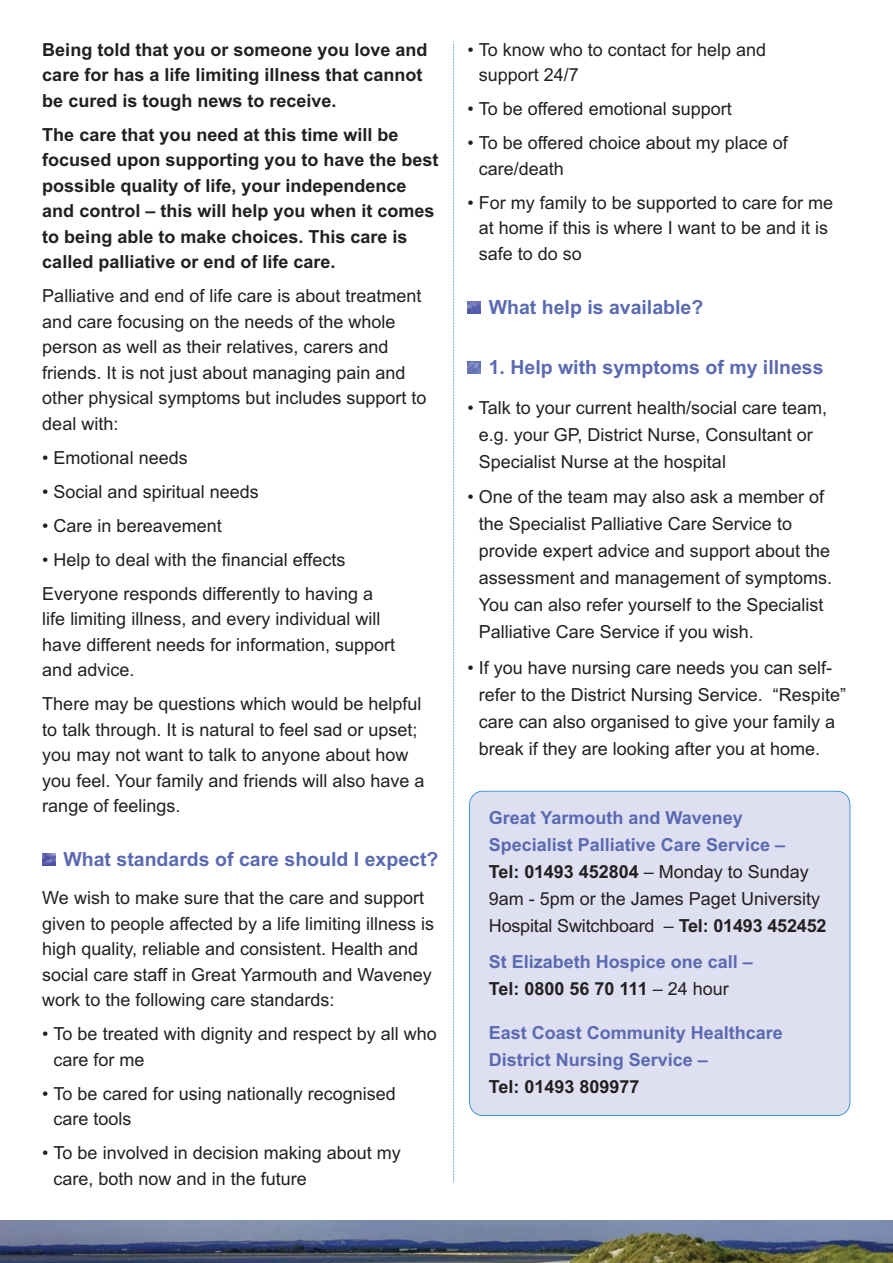
<style>
.page{position:relative;width:893px;height:1263px;background:#fff}
.page>*{position:absolute;margin:0;border:0;box-sizing:border-box;transform-origin:0 0}
.t1{font:700 19.5px "Arial";color:#5a6ab1}
.t2{font:18px/25.5px "Arial";color:#231f20}
.t3{font:700 18px/25.5px "Arial";color:#231f20}
.t4{font:700 18px/27px "Arial";color:#5a6ab1}
.s1{font-weight:700;color:#5a6ab1}
.s2{font-weight:700}
.s3{color:#231f20}
.s4{font-weight:400;color:#231f20}
</style>
<div class="page">
<div style="left:470px;top:792px;width:379px;height:323px;background:#dedff0;border-radius:13px"></div>
<div style="left:469px;top:791px;width:381px;height:325px;border:2px solid #007ac2;border-radius:14px"></div>
<svg style="left:468px;top:361px;width:12px;height:13px"></svg>
<svg style="left:468px;top:301px;width:12px;height:13px"></svg>
<svg style="left:453px;top:42px;width:1px;height:1141px"></svg>
<img style="left:0;top:1220px;width:892px;height:43px">
<svg style="left:42px;top:853px;width:13px;height:13px"></svg>
<p class="t3" style="left:42px;top:38px;width:387px">Being told that you or someone you love and care for has a life limiting illness that cannot be cured is tough news to receive.</p>
<p class="t3" style="left:42px;top:123px;width:398px">The care that you need at this time will be focused upon supporting you to have the best possible quality of life, your independence and control – this will help you when it comes to being able to make choices. This care is called palliative or end of life care.</p>
<p class="t2" style="left:42px;top:285px;width:386px">Palliative and end of life care is about treatment and care focusing on the needs of the whole person as well as their relatives, carers and friends. It is not just about managing pain and other physical symptoms but includes support to deal with:</p>
<p class="t2" style="left:42px;top:446px;width:147px">• Emotional needs</p>
<p class="t2" style="left:42px;top:480px;width:218px">• Social and spiritual needs</p>
<p class="t2" style="left:42px;top:514px;width:181px">• Care in bereavement</p>
<p class="t2" style="left:42px;top:544px;width:332px;line-height:34px">• Help to deal with the financial effects<br>Everyone responds differently to having a</p>
<p class="t2" style="left:42px;top:608px;width:354px">life limiting illness, and every individual will have different needs for information, support and advice.</p>
<p class="t2" style="left:42px;top:693px;width:384px">There may be questions which would be helpful to talk through. It is natural to feel sad or upset; you may not want to talk to anyone about how you feel. Your family and friends will also have a range of feelings.</p>
<p class="t1" style="left:63px;top:852px;width:376px">What standards of care should I expect?</p>
<p class="t2" style="left:42px;top:887px;width:393px">We wish to make sure that the care and support given to people affected by a life limiting illness is high quality, reliable and consistent. Health and social care staff in Great Yarmouth and Waveney work to the following care standards:</p>
<p class="t2" style="left:54px;top:1023px;width:385px;text-indent:-11px">• To be treated with dignity and respect by all who care for me</p>
<p class="t2" style="left:54px;top:1082px;width:344px;text-indent:-11px">• To be cared for using nationally recognised care tools</p>
<p class="t2" style="left:54px;top:1142px;width:349px;text-indent:-11px">• To be involved in decision making about my care, both now and in the future</p>
<p class="t2" style="left:479px;top:38px;width:289px;text-indent:-11px">• To know who to contact for help and support 24/7</p>
<p class="t2" style="left:468px;top:98px;width:266px">• To be offered emotional support</p>
<p class="t2" style="left:479px;top:132px;width:310px;text-indent:-11px">• To be offered choice about my place of care/death</p>
<p class="t2" style="left:479px;top:191px;width:356px;text-indent:-11px">• For my family to be supported to care for me at home if this is where I want to be and it is safe to do so</p>
<p class="t1" style="left:489px;top:300px;width:216px">What help is available?</p>
<p class="t1" style="left:489px;top:360px;width:336px">1. Help with symptoms of my illness</p>
<p class="t2" style="left:479px;top:396px;width:350px;line-height:27px;text-indent:-11px">• Talk to your current health/social care team, e.g. your GP, District Nurse, Consultant or<br>Specialist Nurse at the hospital</p>
<p class="t2" style="left:479px;top:485px;width:355px;line-height:27px;text-indent:-11px">• One of the team may also ask a member of the Specialist Palliative Care Service to provide expert advice and support about the assessment and management of symptoms.<br>You can also refer yourself to the Specialist Palliative Care Service if you wish.</p>
<p class="t2" style="left:479px;top:656px;width:369px;line-height:27px;text-indent:-11px">• If you have nursing care needs you can self&shy;refer to the District Nursing Service. “Respite” care can also organised to give your family a break if they are looking after you at home.</p>
<p class="t2" style="left:489px;top:806px;width:339px;line-height:27px"><span class="s1">Great Yarmouth and Waveney Specialist Palliative Care Service –<br></span><span class="s2">Tel: 01493 452804</span> – Monday to Sunday 9am - 5pm or the James Paget University Hospital Switchboard – <span class="s2">Tel: 01493 452452</span></p>
<p class="t4" style="left:489px;top:950px;width:266px">St Elizabeth Hospice one call –<br><span class="s3">Tel: 0800 56 70 111</span> <span class="s4">– 24 hour</span></p>
<p class="t4" style="left:489px;top:1021px;width:296px">East Coast Community Healthcare<br>District Nursing Service –</p>
<p class="t3" style="left:489px;top:1075px;width:152px">Tel: 01493 809977</p>
</div>
